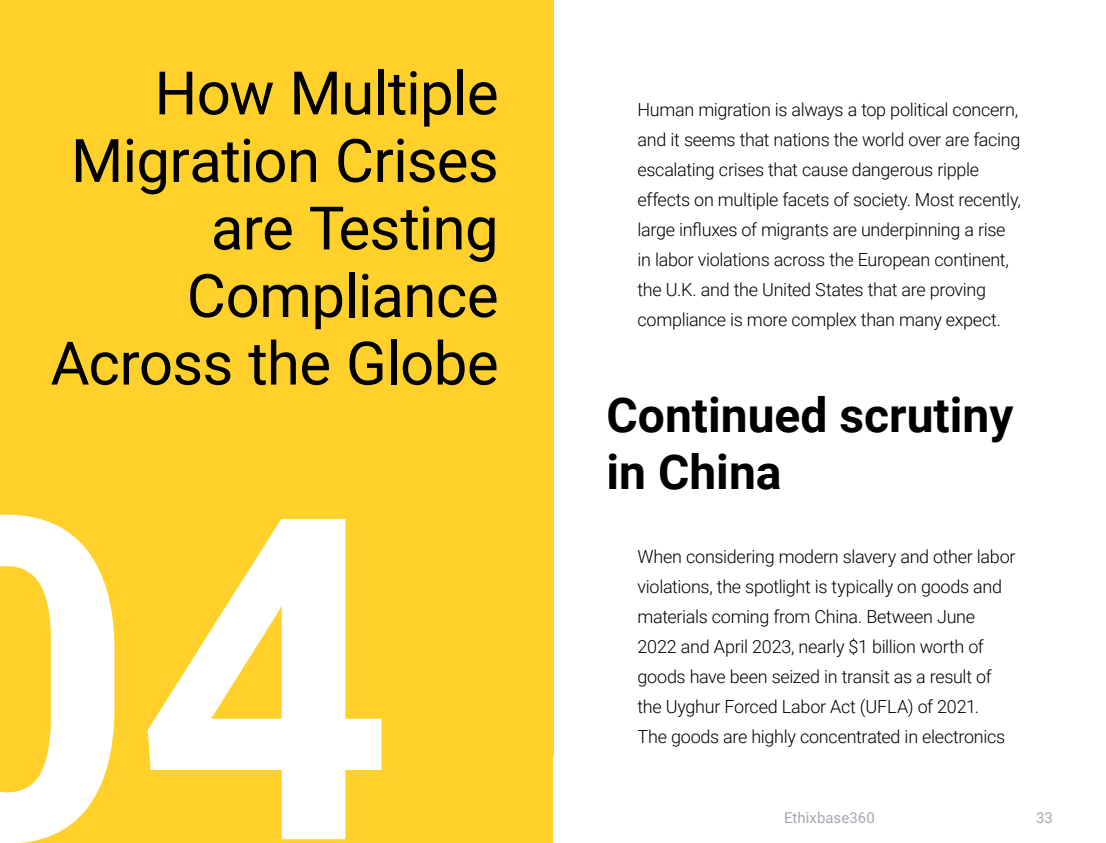
<style>
.page{position:relative;width:1106px;height:843px;background:#fff}
.page>*{position:absolute;margin:0;border:0;box-sizing:border-box;transform-origin:0 0}
.t1{font:700 450px "Roboto";color:#fff}
.t2{font:60px/67.5px "Roboto";letter-spacing:-.01em;color:#000;text-align:right}
.t3{font:700 48px/57px "Roboto";color:#000}
.t4{font:300 18px/30px "Roboto";letter-spacing:-.02em;color:#000}
.t5{font:15px "Roboto";letter-spacing:.005em;color:#a5a8b0}
</style>
<div class="page">
<div style="left:0;top:0;width:554px;height:842px;background:#ffd12a"></div>
<h2 class="t2" style="left:50px;top:57px;width:450px">How Multiple<br>Migration Crises are Testing<br>Compliance<br>Across the Globe</h2>
<h1 class="t1" style="left:-123px;top:363px;width:518px">04</h1>
<p class="t4" style="left:638px;top:94px;width:385px">Human migration is always a top political concern, and it seems that nations the world over are facing escalating crises that cause dangerous ripple effects on multiple facets of society. Most recently, large influxes of migrants are underpinning a rise in labor violations across the European continent, the U.K. and the United States that are proving compliance is more complex than many expect.</p>
<h3 class="t3" style="left:606px;top:384px;width:409px">Continued scrutiny in China</h3>
<p class="t4" style="left:638px;top:541px;width:380px">When considering modern slavery and other labor violations, the spotlight is typically on goods and materials coming from China. Between June 2022 and April 2023, nearly $1 billion worth of goods have been seized in transit as a result of the Uyghur Forced Labor Act (UFLA) of 2021.<br>The goods are highly concentrated in electronics</p>
<p class="t5" style="left:784px;top:807px;width:92px">Ethixbase360</p>
<p class="t5" style="left:1036px;top:807px;width:19px">33</p>
</div>
